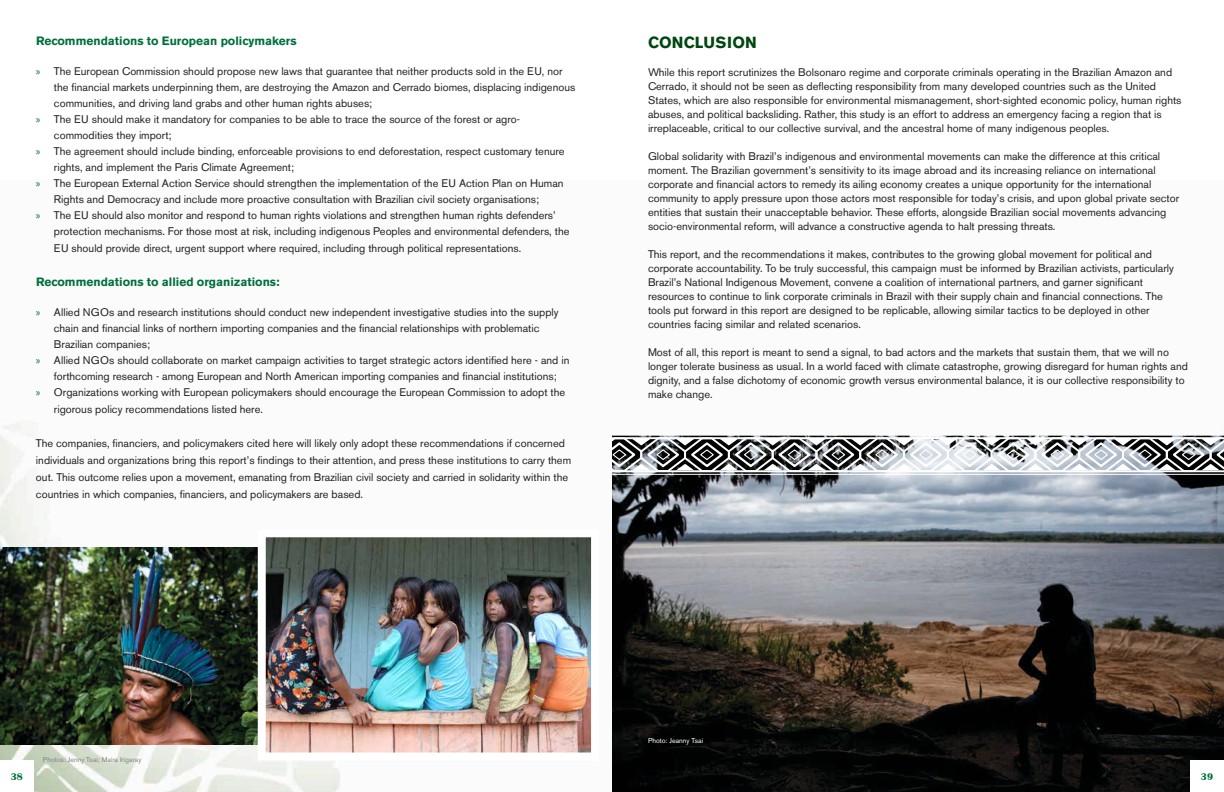
<style>
.page{position:relative;width:1224px;height:792px;background:#fff}
.page>*{position:absolute;margin:0;border:0;box-sizing:border-box;transform-origin:0 0}
.t1{font:700 16px "Akzidenz Grotesk BE";color:#004711}
.t2{font:700 12px "Akzidenz Grotesk BE";color:#00703c}
.t3{font:11px/14px "Akzidenz Grotesk BE";color:#231f20}
.t4{font:700 10px "Britannic";color:#00703c}
.t5{font:7px "Akzidenz Grotesk BE";color:#828487}
.t6{font:7px "Akzidenz Grotesk BE";color:#fff}
.s1{font-family:"Myriad Pro";color:#00703c}
</style>
<div class="page">
<img style="left:0;top:422px;width:340px;height:370px">
<div style="left:0;top:760px;width:34px;height:32px;background:#fff"></div>
<img style="left:0;top:547px;width:258px;height:197px">
<img style="left:267px;top:538px;width:323px;height:213px">
<div style="left:258px;top:529px;width:341px;height:231px;border:8px solid #fff"></div>
<img style="left:612px;top:473px;width:612px;height:319px">
<hr style="left:612px;top:474px;width:612px;height:1px;background:#fff">
<svg style="left:612px;top:436px;width:612px;height:37px"></svg>
<div style="left:1190px;top:760px;width:34px;height:32px;background:#fff"></div>
<p class="t2" style="left:36px;top:34px;width:262px">Recommendations to European policymakers</p>
<p class="t3" style="left:36px;top:64px;width:528px"><span class="s1">»</span> The European Commission should propose new laws that guarantee that neither products sold in the EU, nor</p>
<p class="t3" style="left:54px;top:80px;width:523px">the financial markets underpinning them, are destroying the Amazon and Cerrado biomes, displacing indigenous</p>
<p class="t3" style="left:54px;top:96px;width:320px">communities, and driving land grabs and other human rights abuses;</p>
<p class="t3" style="left:36px;top:112px;width:486px"><span class="s1">»</span> The EU should make it mandatory for companies to be able to trace the source of the forest or agro-</p>
<p class="t3" style="left:54px;top:128px;width:119px">commodities they import;</p>
<p class="t3" style="left:36px;top:144px;width:530px"><span class="s1">»</span> The agreement should include binding, enforceable provisions to end deforestation, respect customary tenure</p>
<p class="t3" style="left:54px;top:160px;width:242px">rights, and implement the Paris Climate Agreement;</p>
<p class="t3" style="left:36px;top:176px;width:529px"><span class="s1">»</span> The European External Action Service should strengthen the implementation of the EU Action Plan on Human</p>
<p class="t3" style="left:54px;top:192px;width:487px">Rights and Democracy and include more proactive consultation with Brazilian civil society organisations;</p>
<p class="t3" style="left:36px;top:208px;width:521px"><span class="s1">»</span> The EU should also monitor and respond to human rights violations and strengthen human rights defenders’</p>
<p class="t3" style="left:54px;top:224px;width:517px">protection mechanisms. For those most at risk, including indigenous Peoples and environmental defenders, the</p>
<p class="t3" style="left:54px;top:241px;width:469px">EU should provide direct, urgent support where required, including through political representations.</p>
<p class="t2" style="left:36px;top:275px;width:245px">Recommendations to allied organizations:</p>
<p class="t3" style="left:36px;top:305px;width:524px"><span class="s1">»</span> Allied NGOs and research institutions should conduct new independent investigative studies into the supply</p>
<p class="t3" style="left:54px;top:321px;width:487px">chain and financial links of northern importing companies and the financial relationships with problematic</p>
<p class="t3" style="left:54px;top:337px;width:98px">Brazilian companies;</p>
<p class="t3" style="left:36px;top:353px;width:535px"><span class="s1">»</span> Allied NGOs should collaborate on market campaign activities to target strategic actors identified here - and in</p>
<p class="t3" style="left:54px;top:369px;width:504px">forthcoming research - among European and North American importing companies and financial institutions;</p>
<p class="t3" style="left:36px;top:385px;width:531px"><span class="s1">»</span> Organizations working with European policymakers should encourage the European Commission to adopt the</p>
<p class="t3" style="left:54px;top:402px;width:211px">rigorous policy recommendations listed here.</p>
<p class="t3" style="left:36px;top:435px;width:537px;line-height:17px">The companies, financiers, and policymakers cited here will likely only adopt these recommendations if concerned individuals and organizations bring this report’s findings to their attention, and press these institutions to carry them out. This outcome relies upon a movement, emanating from Brazilian civil society and carried in solidarity within the countries in which companies, financiers, and policymakers are based.</p>
<h1 class="t1" style="left:648px;top:33px;width:110px">CONCLUSION</h1>
<p class="t3" style="left:648px;top:65px;width:535px">While this report scrutinizes the Bolsonaro regime and corporate criminals operating in the Brazilian Amazon and Cerrado, it should not be seen as deflecting responsibility from many developed countries such as the United States, which are also responsible for environmental mismanagement, short-sighted economic policy, human rights abuses, and political backsliding. Rather, this study is an effort to address an emergency facing a region that is irreplaceable, critical to our collective survival, and the ancestral home of many indigenous peoples.</p>
<p class="t3" style="left:648px;top:149px;width:533px">Global solidarity with Brazil’s indigenous and environmental movements can make the difference at this critical moment. The Brazilian government’s sensitivity to its image abroad and its increasing reliance on international corporate and financial actors to remedy its ailing economy creates a unique opportunity for the international community to apply pressure upon those actors most responsible for today’s crisis, and upon global private sector entities that sustain their unacceptable behavior. These efforts, alongside Brazilian social movements advancing socio-environmental reform, will advance a constructive agenda to halt pressing threats.</p>
<p class="t3" style="left:648px;top:247px;width:527px">This report, and the recommendations it makes, contributes to the growing global movement for political and corporate accountability. To be truly successful, this campaign must be informed by Brazilian activists, particularly Brazil’s National Indigenous Movement, convene a coalition of international partners, and garner significant resources to continue to link corporate criminals in Brazil with their supply chain and financial connections. The tools put forward in this report are designed to be replicable, allowing similar tactics to be deployed in other countries facing similar and related scenarios.</p>
<p class="t3" style="left:648px;top:345px;width:541px">Most of all, this report is meant to send a signal, to bad actors and the markets that sustain them, that we will no longer tolerate business as usual. In a world faced with climate catastrophe, growing disregard for human rights and dignity, and a false dichotomy of economic growth versus environmental balance, it is our collective responsibility to make change.</p>
<p class="t4" style="left:11px;top:771px;width:14px">38</p>
<p class="t5" style="left:43px;top:755px;width:100px">Photos: Jenny Tsai; Maira Irigaray</p>
<p class="t6" style="left:648px;top:736px;width:57px">Photo: Jeanny Tsai</p>
<p class="t4" style="left:1201px;top:771px;width:14px">39</p>
</div>
